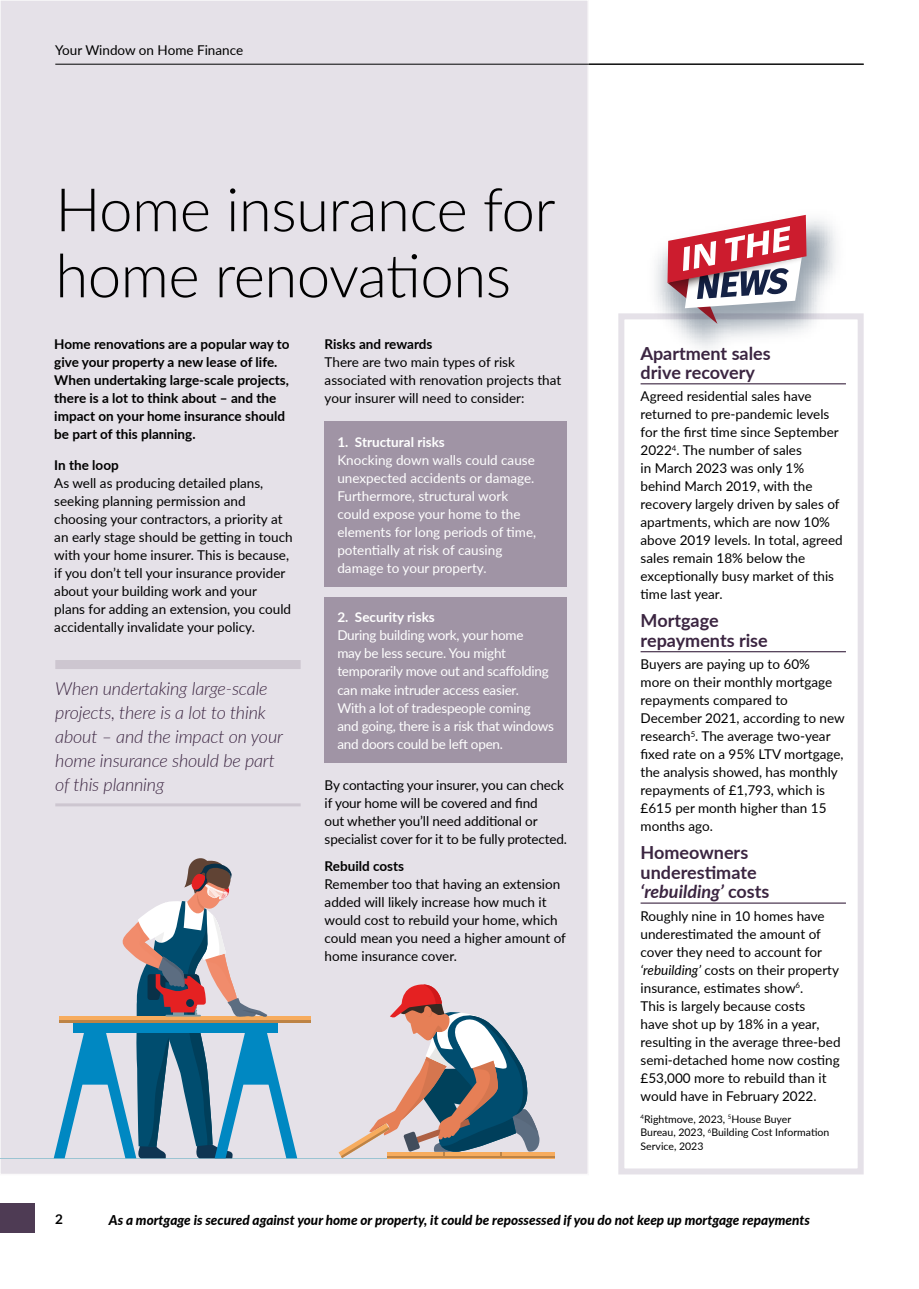
<style>
.page{position:relative;width:919px;height:1289px;background:#fff}
.page>*{position:absolute;margin:0;border:0;box-sizing:border-box;transform-origin:0 0}
.t1{font:300 60px/66px "Lato";letter-spacing:-.01em;color:#000}
.t2{font:italic 300 18px/24px "Lato";letter-spacing:-.01em;color:#3b2541}
.t3{font:700 18px/19.5px "Lato";color:#3b2541}
.t4{font:13.5px/18px "Lato";color:#000}
.t5{font:700 13.5px/18px "Lato";color:#000}
.t6{font:13.5px/18px "Lato";letter-spacing:-.02em;color:#fff}
.t7{font:13.5px/18px "Lato";color:#fff}
.t8{font:italic 800 13.5px "Lato";color:#000}
.t9{font:700 13.5px "Lato";color:#fff}
.t10{font:10.5px/13.5px "Lato";color:#000}
.s1{font-style:italic}
</style>
<div class="page">
<div style="left:0;top:1203px;width:34px;height:29px;background:#4e3b54"></div>
<div style="left:0;top:0;width:588px;height:1174px;background:#e5e1e8"></div>
<hr style="left:55px;top:64px;width:808px;height:1px;background:#000">
<div style="left:618px;top:313px;width:245px;height:861px;background:#fff;border:6px solid #e5e1e8"></div>
<hr style="left:640px;top:383px;width:205px;height:1px;background:#3b2541">
<hr style="left:640px;top:651px;width:205px;height:1px;background:#3b2541">
<hr style="left:640px;top:902px;width:205px;height:1px;background:#3b2541">
<svg style="left:644px;top:214px;width:205px;height:135px"></svg>
<svg style="left:667px;top:215px;width:139px;height:109px"></svg>
<div style="left:324px;top:421px;width:243px;height:166px;background:#a094a5"></div>
<div style="left:324px;top:597px;width:243px;height:166px;background:#a094a5"></div>
<hr style="left:0;top:1158px;width:554px;height:1px;background:#9bc4d2">
<div style="left:387px;top:1151px;width:167px;height:7px;background:#f7ac5e"></div>
<hr style="left:387px;top:1156px;width:167px;height:2px;background:#bd8345">
<div style="left:59px;top:1016px;width:252px;height:7px;background:#f7ac5e"></div>
<hr style="left:59px;top:1020px;width:252px;height:3px;background:#bd8345">
<svg style="left:54px;top:858px;width:243px;height:300px"></svg>
<svg style="left:338px;top:984px;width:201px;height:174px"></svg>
<div style="left:55px;top:660px;width:245px;height:9px;background:#cdc6d0"></div>
<hr style="left:55px;top:803px;width:245px;height:3px;background:#cdc6d0">
<p class="t4" style="left:55px;top:41px;width:189px">Your Window on Home Finance</p>
<h1 class="t1" style="left:55px;top:174px;width:501px">Home insurance for home renovations</h1>
<p class="t5" style="left:54px;top:334px;width:237px">Home renovations are a popular way to give your property a new lease of life.<br>When undertaking large-scale projects, there is a lot to think about – and the impact on your home insurance should be part of this planning.</p>
<p class="t5" style="left:54px;top:455px;width:66px">In the loop</p>
<p class="t4" style="left:54px;top:473px;width:240px">As well as producing detailed plans, seeking planning permission and choosing your contractors, a priority at an early stage should be getting in touch with your home insurer. This is because, if you don’t tell your insurance provider about your building work and your<br>plans for adding an extension, you could accidentally invalidate your policy.</p>
<h2 class="t2" style="left:55px;top:675px;width:229px">When undertaking large-scale projects, there is a lot to think about – and the impact on your home insurance should be part of this planning</h2>
<p class="t5" style="left:324px;top:334px;width:109px">Risks and rewards</p>
<p class="t4" style="left:324px;top:352px;width:238px">There are two main types of risk associated with renovation projects that your insurer will need to consider:</p>
<p class="t9" style="left:337px;top:432px;width:109px">1. Structural risks</p>
<p class="t7" style="left:337px;top:450px;width:200px">Knocking down walls could cause unexpected accidents or damage.<br>Furthermore, structural work could expose your home to the elements for long periods of time, potentially at risk of causing damage to your property.</p>
<p class="t9" style="left:337px;top:607px;width:99px">2. Security risks</p>
<p class="t6" style="left:337px;top:626px;width:218px">During building work, your home<br>may be less secure. You might temporarily move out and scaffolding can make intruder access easier.<br>With a lot of tradespeople coming and going, there is a risk that windows and doors could be left open.</p>
<p class="t4" style="left:324px;top:775px;width:244px">By contacting your insurer, you can check if your home will be covered and find<br>out whether you’ll need additional or specialist cover for it to be fully protected.</p>
<p class="t5" style="left:324px;top:856px;width:81px">Rebuild costs</p>
<p class="t4" style="left:324px;top:874px;width:243px">Remember too that having an extension added will likely increase how much it would cost to rebuild your home, which could mean you need a higher amount of home insurance cover.</p>
<h2 class="t3" style="left:640px;top:342px;width:132px">Apartment sales drive recovery</h2>
<p class="t4" style="left:640px;top:387px;width:204px">Agreed residential sales have returned to pre-pandemic levels for the first time since September<br>2022<sup>4</sup>. The number of sales<br>in March 2023 was only 1% behind March 2019, with the recovery largely driven by sales of apartments, which are now 10% above 2019 levels. In total, agreed sales remain 18% below the exceptionally busy market of this time last year.</p>
<h2 class="t3" style="left:640px;top:610px;width:129px">Mortgage repayments rise</h2>
<p class="t4" style="left:640px;top:654px;width:206px">Buyers are paying up to 60%<br>more on their monthly mortgage repayments compared to<br>December 2021, according to new research<sup>5</sup>. The average two-year fixed rate on a 95% LTV mortgage, the analysis showed, has monthly repayments of £1,793, which is £615 per month higher than 15 months ago.</p>
<h2 class="t3" style="left:640px;top:842px;width:130px">Homeowners underestimate <span class="s1">‘rebuilding’</span> costs</h2>
<p class="t4" style="left:640px;top:906px;width:201px">Roughly nine in 10 homes have underestimated the amount of cover they need to account for <span class="s1">‘rebuilding’</span> costs on their property insurance, estimates show<sup>6</sup>.<br>This is largely because costs<br>have shot up by 18% in a year, resulting in the average three-bed semi-detached home now costing £53,000 more to rebuild than it would have in February 2022.</p>
<p class="t10" style="left:640px;top:1111px;width:190px"><sup>4</sup>Rightmove, 2023, <sup>5</sup>House Buyer<br>Bureau, 2023, <sup>6</sup>Building Cost Information<br>Service, 2023</p>
<p class="t5" style="left:55px;top:1209px;width:9px">2</p>
<p class="t8" style="left:109px;top:1209px;width:702px">As a mortgage is secured against your home or property, it could be repossessed if you do not keep up mortgage repayments</p>
</div>
